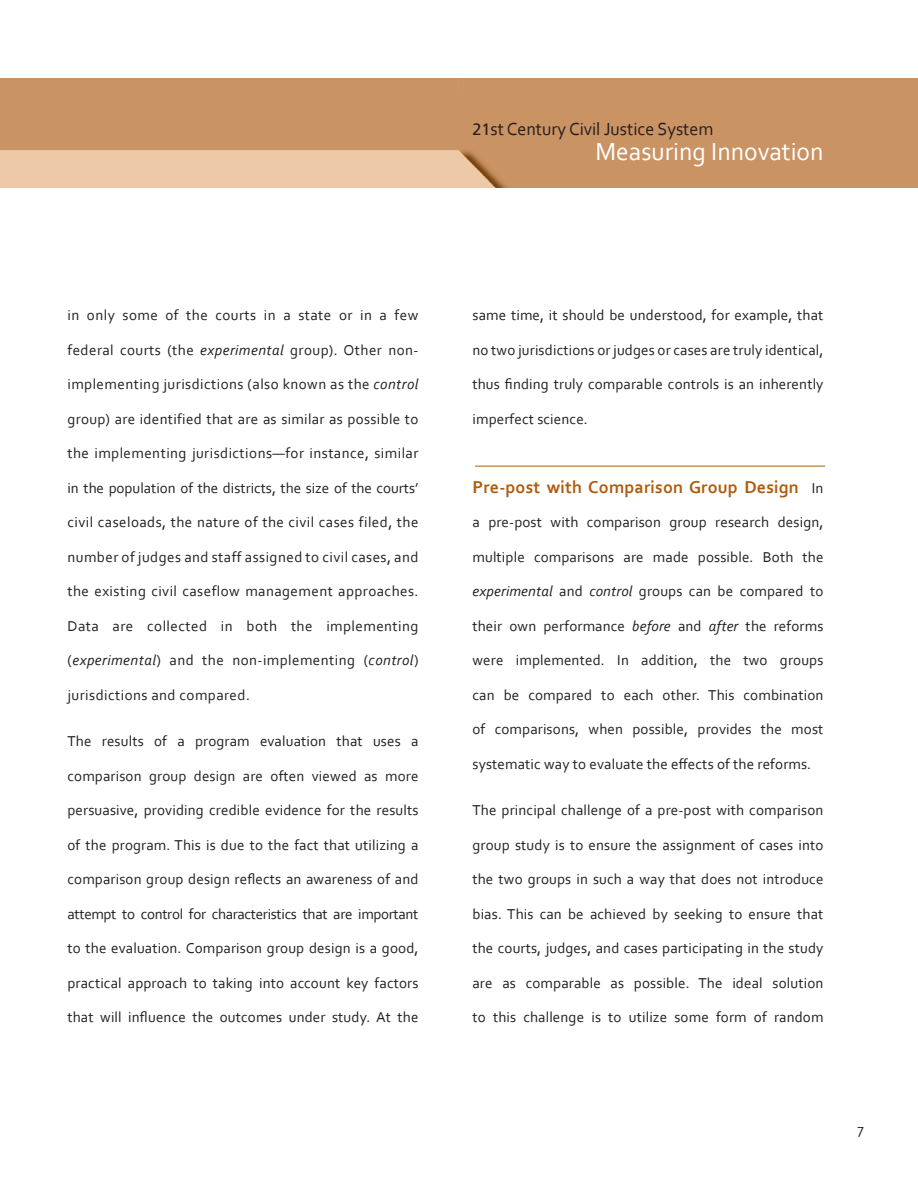
<style>
.page{position:relative;width:918px;height:1188px;background:#fff}
.page>*{position:absolute;margin:0;border:0;box-sizing:border-box;transform-origin:0 0}
.t1{font:25.95px "Corbel";color:#fff}
.t2{font:18.3px "Corbel";color:#231f20}
.Paragraph_Style_1{font:700 18px "Corbel";letter-spacing:.01em;color:#ad5c0e}
.Paragraph_Style_1-2{font:15px "Corbel";letter-spacing:.01em;color:#231f20}
.Paragraph_Style_1-3{font:15px "Corbel";letter-spacing:.03em;color:#231f20}
.Paragraph_Style_1-4{font:15px "Corbel";letter-spacing:-.02em;color:#231f20}
.s1{font-family:"Frutiger LT Std";font-size:16.5px}
.s2{font-style:italic}
.s3{font-weight:400;font-size:15px;color:#231f20}
</style>
<div class="page">
<img style="left:0;top:78px;width:918px;height:109px">
<hr style="left:475px;top:466px;width:350px;height:1px;background:#ad5c0e">
<p class="t2" style="left:472px;top:118px;width:242px"><span class="s1">21</span>st Century Civil Justice System</p>
<p class="t1" style="left:595px;top:135px;width:230px">Measuring Innovation</p>
<p class="Paragraph_Style_1-3" style="left:68px;top:306px;width:352px">in only some of the courts in a state or in a few</p>
<p class="Paragraph_Style_1-3" style="left:68px;top:340px;width:352px">federal courts (the <span class="s2">experimental</span> group). Other non-</p>
<p class="Paragraph_Style_1-3" style="left:68px;top:375px;width:352px">implementing jurisdictions (also known as the <span class="s2">control</span></p>
<p class="Paragraph_Style_1-2" style="left:68px;top:409px;width:352px">group) are identified that are as similar as possible to</p>
<p class="Paragraph_Style_1-3" style="left:68px;top:444px;width:352px">the implementing jurisdictions—for instance, similar</p>
<p class="Paragraph_Style_1-2" style="left:68px;top:478px;width:352px">in the population of the districts, the size of the courts’</p>
<p class="Paragraph_Style_1-3" style="left:68px;top:513px;width:352px">civil caseloads, the nature of the civil cases filed, the</p>
<p class="Paragraph_Style_1-3" style="left:68px;top:547px;width:352px">number of judges and staff assigned to civil cases, and</p>
<p class="Paragraph_Style_1-3" style="left:68px;top:582px;width:352px">the existing civil caseflow management approaches.</p>
<p class="Paragraph_Style_1-3" style="left:68px;top:616px;width:353px">Data are collected in both the implementing</p>
<p class="Paragraph_Style_1-3" style="left:68px;top:651px;width:353px">(<span class="s2">experimental</span>) and the non-implementing (<span class="s2">control</span>)</p>
<p class="Paragraph_Style_1-3" style="left:68px;top:685px;width:184px">jurisdictions and compared.</p>
<p class="Paragraph_Style_1-2" style="left:68px;top:732px;width:353px">The results of a program evaluation that uses a</p>
<p class="Paragraph_Style_1-2" style="left:68px;top:766px;width:353px">comparison group design are often viewed as more</p>
<p class="Paragraph_Style_1-2" style="left:68px;top:801px;width:353px">persuasive, providing credible evidence for the results</p>
<p class="Paragraph_Style_1-2" style="left:68px;top:835px;width:352px">of the program. This is due to the fact that utilizing a</p>
<p class="Paragraph_Style_1-2" style="left:68px;top:870px;width:352px">comparison group design reflects an awareness of and</p>
<p class="Paragraph_Style_1-4" style="left:68px;top:904px;width:352px">attempt to control for characteristics that are important</p>
<p class="Paragraph_Style_1-2" style="left:68px;top:939px;width:353px">to the evaluation. Comparison group design is a good,</p>
<p class="Paragraph_Style_1-2" style="left:68px;top:973px;width:352px">practical approach to taking into account key factors</p>
<p class="Paragraph_Style_1-2" style="left:68px;top:1008px;width:352px">that will influence the outcomes under study. At the</p>
<p class="Paragraph_Style_1-2" style="left:473px;top:306px;width:352px">same time, it should be understood, for example, that</p>
<p class="Paragraph_Style_1-2" style="left:473px;top:340px;width:352px">no two jurisdictions or judges or cases are truly identical,</p>
<p class="Paragraph_Style_1-2" style="left:473px;top:375px;width:353px">thus finding truly comparable controls is an inherently</p>
<p class="Paragraph_Style_1-2" style="left:473px;top:409px;width:117px">imperfect science.</p>
<p class="Paragraph_Style_1" style="left:472px;top:475px;width:353px">Pre-post with Comparison Group Design <span class="s3">In</span></p>
<p class="Paragraph_Style_1-2" style="left:473px;top:513px;width:353px">a pre-post with comparison group research design,</p>
<p class="Paragraph_Style_1-2" style="left:473px;top:547px;width:353px">multiple comparisons are made possible. Both the</p>
<p class="Paragraph_Style_1-2" style="left:473px;top:582px;width:352px"><span class="s2">experimental</span> and <span class="s2">control</span> groups can be compared to</p>
<p class="Paragraph_Style_1-2" style="left:473px;top:616px;width:352px">their own performance <span class="s2">before</span> and <span class="s2">after</span> the reforms</p>
<p class="Paragraph_Style_1-2" style="left:472px;top:651px;width:353px">were implemented. In addition, the two groups</p>
<p class="Paragraph_Style_1-2" style="left:472px;top:685px;width:352px">can be compared to each other. This combination</p>
<p class="Paragraph_Style_1-2" style="left:472px;top:720px;width:352px">of comparisons, when possible, provides the most</p>
<p class="Paragraph_Style_1-2" style="left:472px;top:754px;width:340px">systematic way to evaluate the effects of the reforms.</p>
<p class="Paragraph_Style_1-2" style="left:472px;top:801px;width:352px">The principal challenge of a pre-post with comparison</p>
<p class="Paragraph_Style_1-2" style="left:472px;top:835px;width:352px">group study is to ensure the assignment of cases into</p>
<p class="Paragraph_Style_1-2" style="left:472px;top:870px;width:353px">the two groups in such a way that does not introduce</p>
<p class="Paragraph_Style_1-2" style="left:472px;top:904px;width:353px">bias. This can be achieved by seeking to ensure that</p>
<p class="Paragraph_Style_1-2" style="left:472px;top:939px;width:352px">the courts, judges, and cases participating in the study</p>
<p class="Paragraph_Style_1-2" style="left:472px;top:973px;width:353px">are as comparable as possible. The ideal solution</p>
<p class="Paragraph_Style_1-2" style="left:472px;top:1008px;width:353px">to this challenge is to utilize some form of random</p>
<p class="Paragraph_Style_1-2" style="left:858px;top:1120px;width:8px">7</p>
</div>
